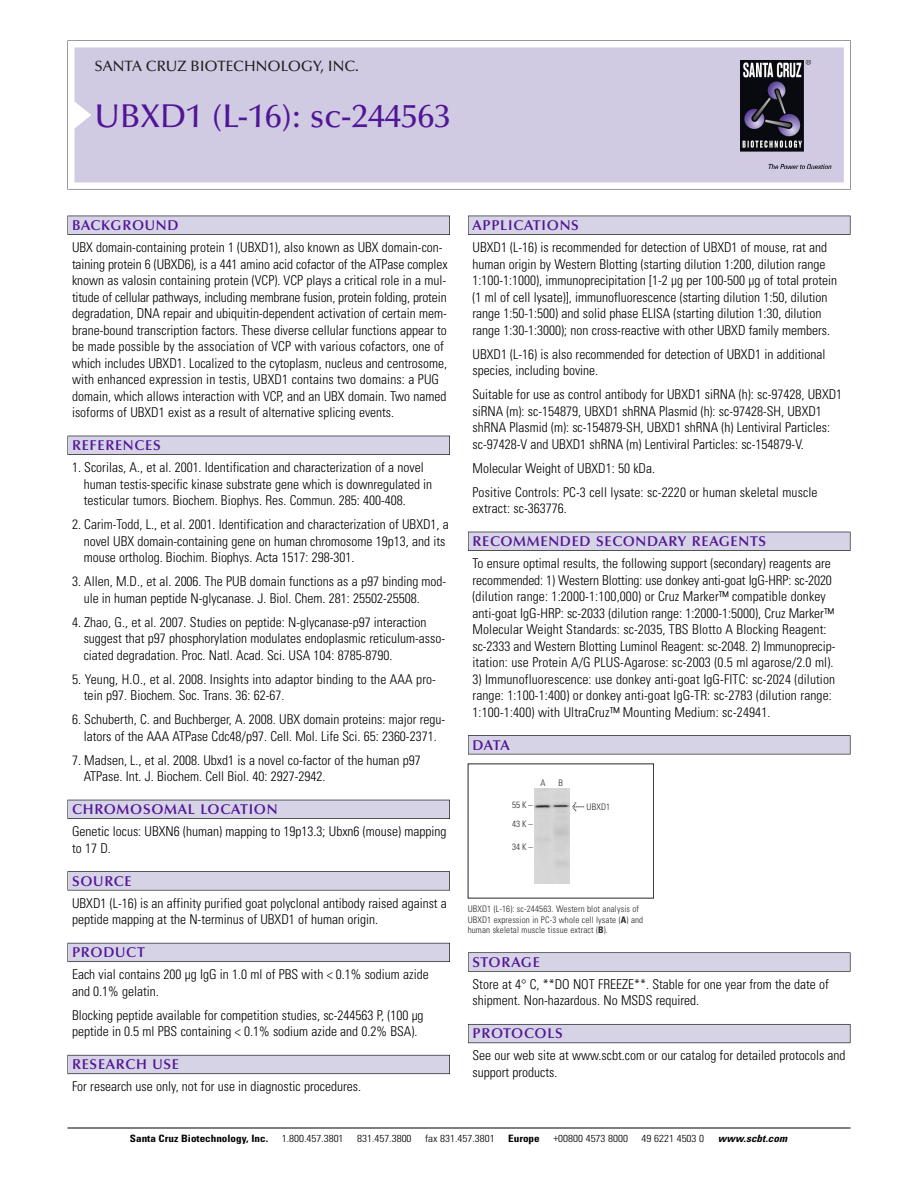
<style>
.page{position:relative;width:918px;height:1188px;background:#fff}
.page>*{position:absolute;margin:0;border:0;box-sizing:border-box;transform-origin:0 0}
.t1{font:500 33px "Optima";color:#511695}
.t2{font:500 15px "Optima";color:#231f20}
.t3{font:600 14.25px "Optima";letter-spacing:.05em;color:#511695}
.t4{font:300 condensed 13.5px/16.5px "Univers";color:#000}
.t5{font:300 condensed 10.2px "Univers";color:#000;scale:1.1 1}
.t6{font:700 condensed 10.2px "Univers";color:#000;scale:1.1 1}
.t7{font:italic 700 condensed 10.2px "Univers";letter-spacing:.005em;color:#000;scale:1.1 1}
.t8{font:9px/10.5px "Univers Condensed Light+NCGVAH";letter-spacing:.015em;color:#272627}
.s1{font-family:"Meta Plus Book Roman+MEYHFG";font-size:10.5px}
.s2{font-family:"Univers Condensed Bold+GOFTWB"}
</style>
<div class="page">
<svg style="left:68px;top:40px;width:783px;height:149px"></svg>
<div style="left:74px;top:47px;width:770px;height:135px;background:#d1cae3"></div>
<img style="left:741px;top:60px;width:90px;height:108px">
<div style="left:68px;top:216px;width:382px;height:19px;background:#525155"></div>
<div style="left:68px;top:216px;width:381px;height:18px;background:#d7d3e7"></div>
<div style="left:68px;top:436px;width:382px;height:19px;background:#515055"></div>
<div style="left:68px;top:436px;width:381px;height:18px;background:#d7d3e7"></div>
<div style="left:68px;top:800px;width:382px;height:19px;background:#525158"></div>
<div style="left:68px;top:800px;width:381px;height:18px;background:#d7d3e7"></div>
<div style="left:68px;top:871px;width:382px;height:19px;background:#575759"></div>
<div style="left:68px;top:872px;width:381px;height:18px;background:#d7d3e7"></div>
<div style="left:68px;top:943px;width:382px;height:19px;background:#5b5a62"></div>
<div style="left:68px;top:943px;width:381px;height:18px;background:#d7d3e7"></div>
<div style="left:68px;top:1055px;width:382px;height:19px;background:#66646e"></div>
<div style="left:68px;top:1055px;width:381px;height:18px;background:#d7d3e7"></div>
<div style="left:468px;top:216px;width:382px;height:19px;background:#525155"></div>
<div style="left:468px;top:216px;width:382px;height:18px;background:#d7d3e7"></div>
<div style="left:468px;top:532px;width:382px;height:19px;background:#515055"></div>
<div style="left:468px;top:532px;width:382px;height:18px;background:#d7d3e7"></div>
<div style="left:468px;top:735px;width:382px;height:19px;background:#545357"></div>
<div style="left:468px;top:736px;width:382px;height:18px;background:#d7d3e7"></div>
<div style="left:468px;top:952px;width:382px;height:20px;background:#666"></div>
<div style="left:468px;top:953px;width:382px;height:18px;background:#d7d3e7"></div>
<div style="left:468px;top:1024px;width:382px;height:19px;background:#5b5961"></div>
<div style="left:468px;top:1025px;width:382px;height:18px;background:#d7d3e7"></div>
<hr style="left:68px;top:1128px;width:782px;height:1px;background:#000">
<img style="left:534px;top:789px;width:36px;height:95px">
<p class="t2" style="left:94px;top:61px;width:266px">SANTA CRUZ BIOTECHNOLOGY, INC.</p>
<h1 class="t1" style="left:94px;top:103px;width:358px">UBXD1 (L-16): sc-244563</h1>
<p class="t3" style="left:72px;top:219px;width:108px">BACKGROUND</p>
<p class="t4" style="left:72px;top:240px;width:377px">UBX domain-containing protein 1 (UBXD1), also known as UBX domain-con&shy;taining protein 6 (UBXD6), is a 441 amino acid cofactor of the ATPase complex known as valosin containing protein (VCP). VCP plays a critical role in a mul&shy;titude of cellular pathways, including membrane fusion, protein folding, protein degradation, DNA repair and ubiquitin-dependent activation of certain mem&shy;brane-bound transcription factors. These diverse cellular functions appear to be made possible by the association of VCP with various cofactors, one of which includes UBXD1. Localized to the cytoplasm, nucleus and centrosome, with enhanced expression in testis, UBXD1 contains two domains: a PUG domain, which allows interaction with VCP, and an UBX domain. Two named isoforms of UBXD1 exist as a result of alternative splicing events.</p>
<p class="t3" style="left:72px;top:440px;width:90px">REFERENCES</p>
<p class="t4" style="left:84px;top:460px;width:350px;text-indent:-12px">1. Scorilas, A., et al. 2001. Identification and characterization of a novel human testis-specific kinase substrate gene which is downregulated in testicular tumors. Biochem. Biophys. Res. Commun. 285: 400-408.</p>
<p class="t4" style="left:84px;top:517px;width:367px;text-indent:-12px">2. Carim-Todd, L., et al. 2001. Identification and characterization of UBXD1, a novel UBX domain-containing gene on human chromosome 19p13, and its mouse ortholog. Biochim. Biophys. Acta 1517: 298-301.</p>
<p class="t4" style="left:84px;top:574px;width:364px;text-indent:-12px">3. Allen, M.D., et al. 2006. The PUB domain functions as a p97 binding mod&shy;ule in human peptide N-glycanase. J. Biol. Chem. 281: 25502-25508.</p>
<p class="t4" style="left:84px;top:615px;width:363px;text-indent:-12px">4. Zhao, G., et al. 2007. Studies on peptide: N-glycanase-p97 interaction suggest that p97 phosphorylation modulates endoplasmic reticulum-asso&shy;ciated degradation. Proc. Natl. Acad. Sci. USA 104: 8785-8790.</p>
<p class="t4" style="left:84px;top:672px;width:354px;text-indent:-12px">5. Yeung, H.O., et al. 2008. Insights into adaptor binding to the AAA pro&shy;tein p97. Biochem. Soc. Trans. 36: 62-67.</p>
<p class="t4" style="left:72px;top:712px;width:375px;text-align:center">6. Schuberth, C. and Buchberger, A. 2008. UBX domain proteins: major regu&shy;lators of the AAA ATPase Cdc48/p97. Cell. Mol. Life Sci. 65: 2360-2371.</p>
<p class="t4" style="left:84px;top:753px;width:339px;text-indent:-12px">7. Madsen, L., et al. 2008. Ubxd1 is a novel co-factor of the human p97<br>ATPase. Int. J. Biochem. Cell Biol. 40: 2927-2942.</p>
<p class="t3" style="left:72px;top:804px;width:207px">CHROMOSOMAL LOCATION</p>
<p class="t4" style="left:72px;top:824px;width:376px">Genetic locus: UBXN6 (human) mapping to 19p13.3; Ubxn6 (mouse) mapping to 17 D.</p>
<p class="t3" style="left:72px;top:875px;width:61px">SOURCE</p>
<p class="t4" style="left:72px;top:896px;width:376px">UBXD1 (L-16) is an affinity purified goat polyclonal antibody raised against a peptide mapping at the N-terminus of UBXD1 of human origin.</p>
<p class="t3" style="left:72px;top:947px;width:74px">PRODUCT</p>
<p class="t4" style="left:72px;top:967px;width:358px">Each vial contains 200 µg IgG in 1.0 ml of PBS with &lt; 0.1% sodium azide and 0.1% gelatin.</p>
<p class="t4" style="left:72px;top:1008px;width:353px">Blocking peptide available for competition studies, sc-244563 P, (100 µg peptide in 0.5 ml PBS containing &lt; 0.1% sodium azide and 0.2% BSA).</p>
<p class="t3" style="left:72px;top:1059px;width:109px">RESEARCH USE</p>
<p class="t4" style="left:72px;top:1079px;width:290px">For research use only, not for use in diagnostic procedures.</p>
<p class="t3" style="left:473px;top:219px;width:108px">APPLICATIONS</p>
<p class="t4" style="left:473px;top:240px;width:366px">UBXD1 (L-16) is recommended for detection of UBXD1 of mouse, rat and human origin by Western Blotting (starting dilution 1:200, dilution range 1:100-1:1000), immunoprecipitation [1-2 µg per 100-500 µg of total protein (1 ml of cell lysate)], immunofluorescence (starting dilution 1:50, dilution range 1:50-1:500) and solid phase ELISA (starting dilution 1:30, dilution range 1:30-1:3000); non cross-reactive with other UBXD family members.</p>
<p class="t4" style="left:473px;top:347px;width:354px">UBXD1 (L-16) is also recommended for detection of UBXD1 in additional species, including bovine.</p>
<p class="t4" style="left:473px;top:387px;width:371px">Suitable for use as control antibody for UBXD1 siRNA (h): sc-97428, UBXD1 siRNA (m): sc-154879, UBXD1 shRNA Plasmid (h): sc-97428-SH, UBXD1 shRNA Plasmid (m): sc-154879-SH, UBXD1 shRNA (h) Lentiviral Particles: sc-97428-V and UBXD1 shRNA (m) Lentiviral Particles: sc-154879-V.</p>
<p class="t4" style="left:473px;top:457px;width:347px;line-height:24px">Molecular Weight of UBXD1: 50 kDa.<br>Positive Controls: PC-3 cell lysate: sc-2220 or human skeletal muscle</p>
<p class="t4" style="left:473px;top:501px;width:96px">extract: sc-363776.</p>
<p class="t3" style="left:473px;top:536px;width:295px">RECOMMENDED SECONDARY REAGENTS</p>
<p class="t4" style="left:473px;top:556px;width:364px">To ensure optimal results, the following support (secondary) reagents are recommended: 1) Western Blotting: use donkey anti-goat IgG-HRP: sc-2020 (dilution range: 1:2000-1:100,000) or Cruz Marker™ compatible donkey anti-goat IgG-HRP: sc-2033 (dilution range: 1:2000-1:5000), Cruz Marker™ Molecular Weight Standards: sc-2035, TBS Blotto A Blocking Reagent: sc-2333 and Western Blotting Luminol Reagent: sc-2048. 2) Immunoprecip&shy;itation: use Protein A/G PLUS-Agarose: sc-2003 (0.5 ml agarose/2.0 ml).</p>
<p class="t4" style="left:473px;top:672px;width:364px">3) Immunofluorescence: use donkey anti-goat IgG-FITC: sc-2024 (dilution range: 1:100-1:400) or donkey anti-goat IgG-TR: sc-2783 (dilution range:<br>1:100-1:400) with UltraCruz™ Mounting Medium: sc-24941.</p>
<p class="t3" style="left:473px;top:739px;width:39px">DATA</p>
<p class="t8" style="left:540px;top:778px;width:7px">A</p>
<p class="t8" style="left:558px;top:778px;width:6px">B</p>
<p class="t8" style="left:512px;top:796px;width:22px;line-height:19.2px">55K–<br>43K–</p>
<p class="t8" style="left:512px;top:843px;width:22px">34K–</p>
<p class="t8" style="left:572px;top:802px;width:40px"><span class="s1">&lt;</span> UBXD1</p>
<p class="t8" style="left:468px;top:905px;width:177px">UBXD1 (L-16): sc-244563. Western blot analysis of<br>UBXD1 expression in PC-3 whole cell lysate (<span class="s2">A</span>) and human skeletal muscle tissue extract (<span class="s2">B</span>).</p>
<p class="t3" style="left:473px;top:956px;width:69px">STORAGE</p>
<p class="t4" style="left:473px;top:977px;width:358px">Store at 4° C, **DO NOT FREEZE**. Stable for one year from the date of shipment. Non-hazardous. No MSDS required.</p>
<p class="t3" style="left:473px;top:1028px;width:92px">PROTOCOLS</p>
<p class="t4" style="left:473px;top:1049px;width:375px">See our web site at www.scbt.com or our catalog for detailed protocols and support products.</p>
<p class="t6" style="left:130px;top:1135px;width:127px">Santa Cruz Biotechnology, Inc.</p>
<p class="t5" style="left:282px;top:1135px;width:58px">1.800.457.3801</p>
<p class="t5" style="left:357px;top:1135px;width:51px">831.457.3800</p>
<p class="t5" style="left:425px;top:1135px;width:65px">fax 831.457.3801</p>
<p class="t6" style="left:508px;top:1135px;width:30px">Europe</p>
<p class="t5" style="left:553px;top:1135px;width:69px">+00800 4573 8000</p>
<p class="t5" style="left:642px;top:1135px;width:58px">49 6221 4503 0</p>
<p class="t7" style="left:718px;top:1135px;width:64px">www.scbt.com</p>
</div>
